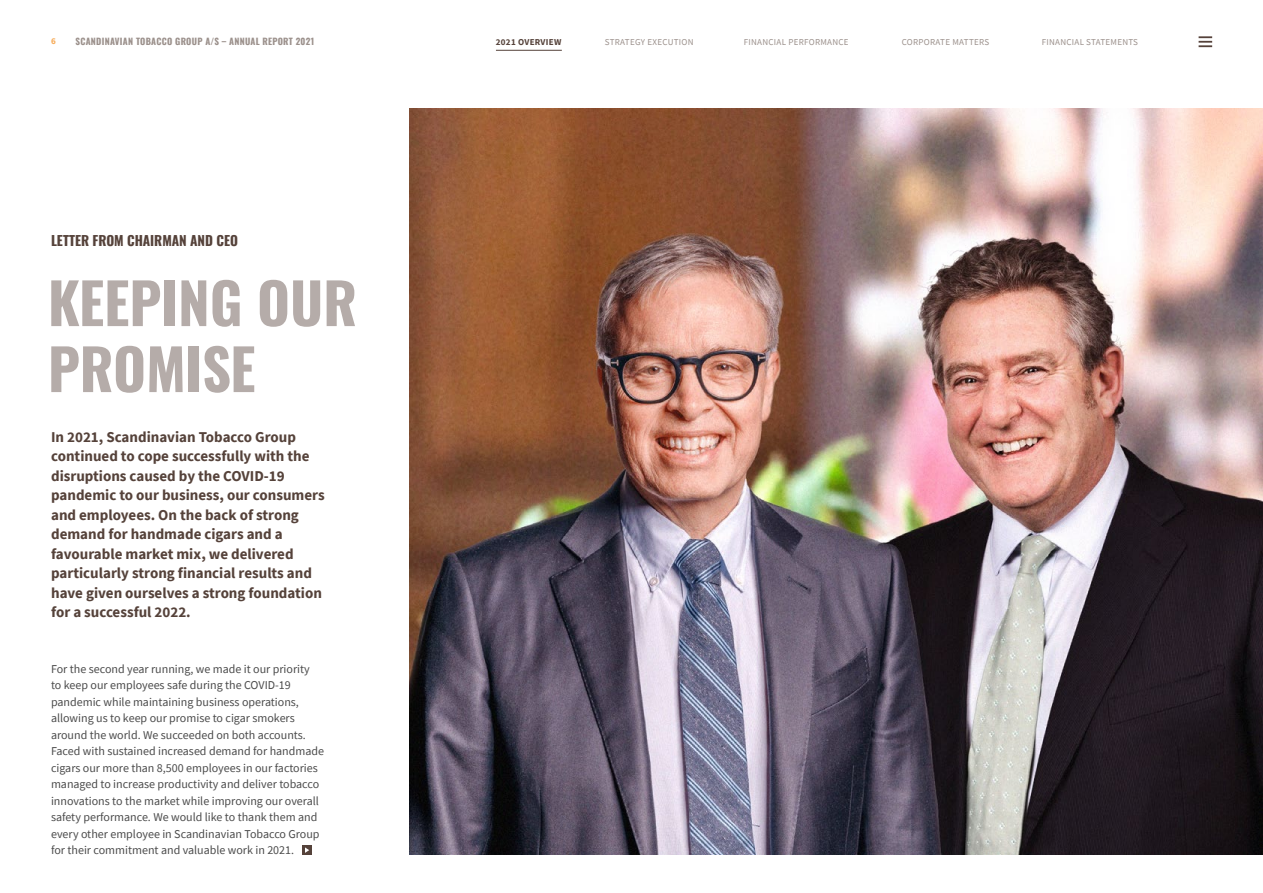
<style>
.page{position:relative;width:1263px;height:893px;background:#fff}
.page>*{position:absolute;margin:0;border:0;box-sizing:border-box;transform-origin:0 0}
.t1{font:700 56.4px/66px "Oswald";color:#b5aca9}
.t2{font:700 15px/19.5px "Source Sans Pro";color:#55423a}
.t3{font:700 13.5px "Oswald";color:#55423a}
.t4{font:12px/16.5px "Source Sans Pro";color:#4b4b4b}
.t5{font:9px "Source Sans Pro";letter-spacing:.03em;color:#9b908b}
.t6{font:700 9px "Oswald";letter-spacing:.03em;color:#9b908b}
.t7{font:700 9px "Source Sans Pro";letter-spacing:.03em;color:#55423a}
.t8{font:700 9px "Source Sans Pro";color:#f7ab58}
</style>
<div class="page">
<div style="left:302px;top:845px;width:9px;height:10px;background:#55423a"></div>
<svg style="left:305px;top:847px;width:4px;height:6px"></svg>
<img style="left:409px;top:108px;width:854px;height:746px">
<hr style="left:496px;top:50px;width:66px;height:1px;background:#55423a">
<svg style="left:1198px;top:36px;width:14px;height:11px"></svg>
<p class="t8" style="left:51px;top:35px;width:6px">6</p>
<p class="t6" style="left:75px;top:34px;width:240px">SCANDINAVIAN TOBACCO GROUP A/S – ANNUAL REPORT 2021</p>
<p class="t7" style="left:496px;top:36px;width:67px">2021 OVERVIEW</p>
<p class="t5" style="left:605px;top:36px;width:90px">STRATEGY EXECUTION</p>
<p class="t5" style="left:744px;top:36px;width:106px">FINANCIAL PERFORMANCE</p>
<p class="t5" style="left:902px;top:36px;width:89px">CORPORATE MATTERS</p>
<p class="t5" style="left:1042px;top:36px;width:98px">FINANCIAL STATEMENTS</p>
<p class="t3" style="left:51px;top:228px;width:188px">LETTER FROM CHAIRMAN AND CEO</p>
<h1 class="t1" style="left:48px;top:265px;width:311px">KEEPING OUR<br>PROMISE</h1>
<p class="t2" style="left:51px;top:427px;width:275px">In 2021, Scandinavian Tobacco Group continued to cope successfully with the disruptions caused by the COVID-19 pandemic to our business, our consumers and employees. On the back of strong demand for handmade cigars and a favourable market mix, we delivered particularly strong financial results and have given ourselves a strong foundation for a successful 2022.</p>
<p class="t4" style="left:51px;top:660px;width:275px">For the second year running, we made it our priority<br>to keep our employees safe during the COVID-19 pandemic while maintaining business operations, allowing us to keep our promise to cigar smokers around the world. We succeeded on both accounts.<br>Faced with sustained increased demand for handmade cigars our more than 8,500 employees in our factories managed to increase productivity and deliver tobacco innovations to the market while improving our overall safety performance. We would like to thank them and every other employee in Scandinavian Tobacco Group for their commitment and valuable work in 2021.</p>
</div>
